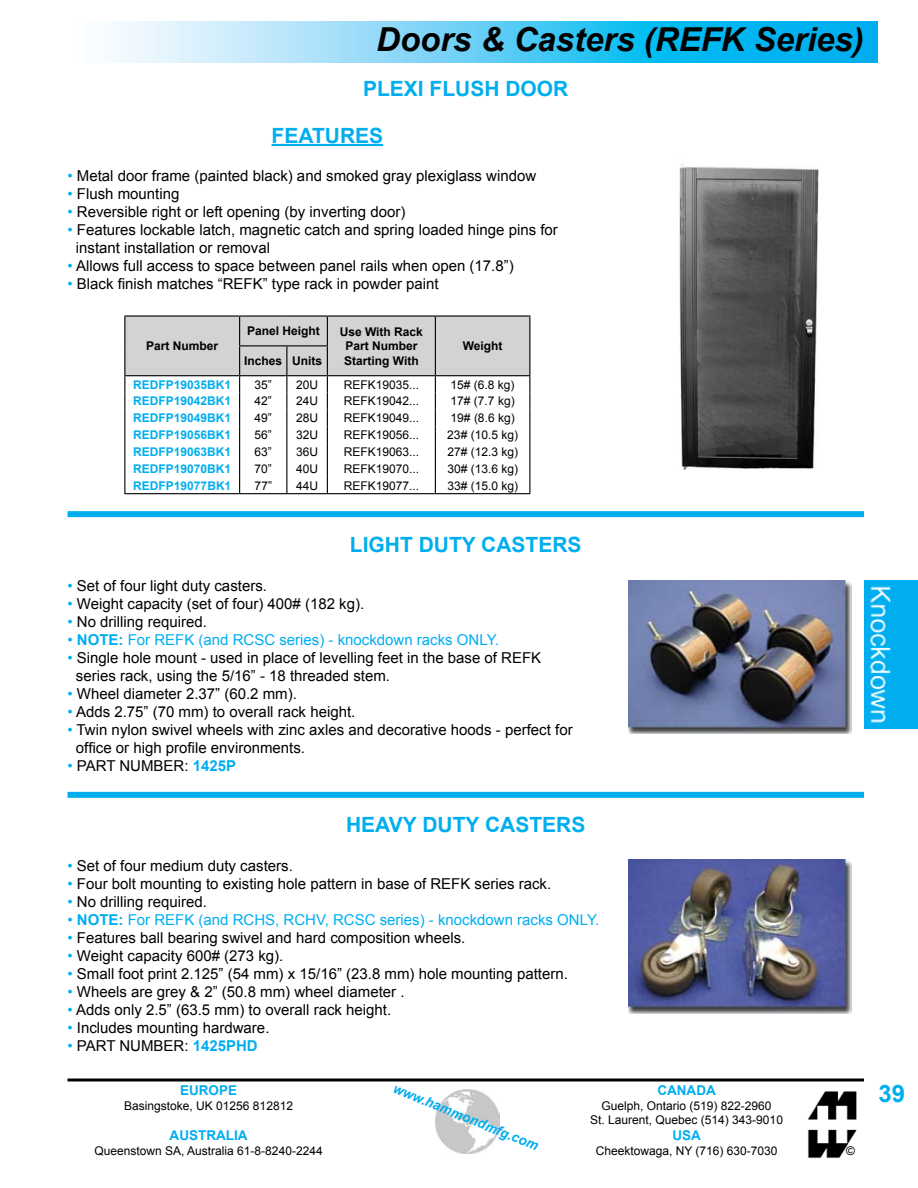
<style>
.page{position:relative;width:918px;height:1188px;background:#fff}
.page>*{position:absolute;margin:0;border:0;box-sizing:border-box;transform-origin:0 0}
.t1{font:italic 700 33px "Arial";color:#000}
.t2{font:700 24px "Arial";color:#00aeef}
.t3{font:700 21px "Arial";color:#00aeef}
.t4{font:15px/18px "Arial";color:#000}
.t5{font:15px "Arial";color:#00aeef}
.t6{font:700 13.5px "Arial";color:#00aeef}
.t7{font:italic 700 13.5px "Arial";color:#00aeef}
.t8{font:12px/14.4px "Arial";color:#000;text-align:center}
.t9{font:700 12px "Arial";color:#00aeef}
.t10{font:700 12px/14.4px "Arial";color:#000;text-align:center}
.s1{color:#00aeef}
.s2{font-weight:700}
.s3{font-weight:700;color:#00aeef}
</style>
<div class="page">
<svg style="left:68px;top:1078px;width:796px;height:4px;background:#3f3f3f"></svg>
<img style="left:114px;top:22px;width:764px;height:40px">
<img style="left:808px;top:1091px;width:49px;height:68px">
<img style="left:436px;top:1090px;width:64px;height:64px">
<hr style="left:272px;top:144px;width:111px;height:2px;background:#00aeef">
<img style="left:864px;top:580px;width:54px;height:149px">
<img style="left:679px;top:164px;width:140px;height:307px">
<div style="left:68px;top:511px;width:796px;height:6px;background:#00aeef"></div>
<div style="left:68px;top:792px;width:796px;height:6px;background:#00aeef"></div>
<hr style="left:124px;top:315px;width:116px;height:2px;background:#000">
<hr style="left:240px;top:315px;width:47px;height:2px;background:#000">
<hr style="left:287px;top:315px;width:40px;height:2px;background:#000">
<hr style="left:327px;top:315px;width:108px;height:2px;background:#000">
<hr style="left:435px;top:315px;width:95px;height:2px;background:#000">
<hr style="left:124px;top:493px;width:116px;height:1px;background:#000">
<hr style="left:240px;top:493px;width:47px;height:1px;background:#000">
<hr style="left:287px;top:493px;width:40px;height:1px;background:#000">
<hr style="left:435px;top:493px;width:95px;height:1px;background:#000">
<hr style="left:327px;top:493px;width:108px;height:1px;background:#000">
<svg style="left:124px;top:316px;width:406px;height:177px"></svg>
<img style="left:629px;top:860px;width:222px;height:153px">
<img style="left:629px;top:580px;width:222px;height:154px">
<h1 class="t1" style="left:376px;top:18px;width:489px">Doors &amp; Casters (REFK Series)</h1>
<h3 class="t3" style="left:363px;top:75px;width:207px">PLEXI FLUSH DOOR</h3>
<h3 class="t3" style="left:272px;top:122px;width:113px">FEATURES</h3>
<p class="t4" style="left:68px;top:167px;width:470px"><span class="s1">•</span> Metal door frame (painted black) and smoked gray plexiglass window</p>
<p class="t4" style="left:68px;top:185px;width:113px"><span class="s1">•</span> Flush mounting</p>
<p class="t4" style="left:68px;top:203px;width:339px"><span class="s1">•</span> Reversible right or left opening (by inverting door)</p>
<p class="t4" style="left:76px;top:221px;width:484px;text-indent:-8px"><span class="s1">•</span> Features lockable latch, magnetic catch and spring loaded hinge pins for instant installation or removal</p>
<p class="t4" style="left:68px;top:257px;width:448px"><span class="s1">•</span> Allows full access to space between panel rails when open (17.8”)</p>
<p class="t4" style="left:68px;top:275px;width:373px"><span class="s1">•</span> Black finish matches “REFK” type rack in powder paint</p>
<p class="t10" style="left:146px;top:339px;width:74px">Part Number</p>
<p class="t10" style="left:247px;top:324px;width:74px">Panel Height</p>
<p class="t10" style="left:340px;top:325px;width:85px">Use With Rack<br>Part Number<br>Starting With</p>
<p class="t10" style="left:244px;top:354px;width:79px">Inches Units</p>
<p class="t10" style="left:463px;top:339px;width:41px">Weight</p>
<p class="t9" style="left:133px;top:376px;width:100px">REDFP19035BK1</p>
<p class="t8" style="left:255px;top:377px;width:19px">35”</p>
<p class="t8" style="left:296px;top:377px;width:24px">20U</p>
<p class="t8" style="left:344px;top:377px;width:77px">REFK19035...</p>
<p class="t8" style="left:451px;top:377px;width:66px">15# (6.8 kg)</p>
<p class="t9" style="left:133px;top:393px;width:100px">REDFP19042BK1</p>
<p class="t8" style="left:255px;top:394px;width:19px">42”</p>
<p class="t8" style="left:296px;top:394px;width:24px">24U</p>
<p class="t8" style="left:344px;top:394px;width:77px">REFK19042...</p>
<p class="t8" style="left:451px;top:394px;width:66px">17# (7.7 kg)</p>
<p class="t9" style="left:133px;top:410px;width:100px">REDFP19049BK1</p>
<p class="t8" style="left:255px;top:411px;width:19px">49”</p>
<p class="t8" style="left:296px;top:411px;width:24px">28U</p>
<p class="t8" style="left:344px;top:411px;width:77px">REFK19049...</p>
<p class="t8" style="left:451px;top:411px;width:66px">19# (8.6 kg)</p>
<p class="t9" style="left:133px;top:427px;width:100px">REDFP19056BK1</p>
<p class="t8" style="left:255px;top:428px;width:19px">56”</p>
<p class="t8" style="left:296px;top:428px;width:24px">32U</p>
<p class="t8" style="left:344px;top:428px;width:77px">REFK19056...</p>
<p class="t8" style="left:447px;top:428px;width:72px">23# (10.5 kg)</p>
<p class="t9" style="left:133px;top:444px;width:100px">REDFP19063BK1</p>
<p class="t8" style="left:255px;top:445px;width:19px">63”</p>
<p class="t8" style="left:296px;top:445px;width:24px">36U</p>
<p class="t8" style="left:344px;top:445px;width:77px">REFK19063...</p>
<p class="t8" style="left:447px;top:445px;width:72px">27# (12.3 kg)</p>
<p class="t9" style="left:133px;top:461px;width:100px">REDFP19070BK1</p>
<p class="t8" style="left:255px;top:462px;width:19px">70”</p>
<p class="t8" style="left:296px;top:462px;width:24px">40U</p>
<p class="t8" style="left:344px;top:462px;width:77px">REFK19070...</p>
<p class="t8" style="left:447px;top:462px;width:72px">30# (13.6 kg)</p>
<p class="t9" style="left:133px;top:478px;width:100px">REDFP19077BK1</p>
<p class="t8" style="left:255px;top:478px;width:19px">77”</p>
<p class="t8" style="left:296px;top:478px;width:24px">44U</p>
<p class="t8" style="left:344px;top:478px;width:77px">REFK19077...</p>
<p class="t8" style="left:447px;top:478px;width:72px">33# (15.0 kg)</p>
<h3 class="t3" style="left:350px;top:531px;width:233px">LIGHT DUTY CASTERS</h3>
<p class="t4" style="left:68px;top:577px;width:201px"><span class="s1">•</span> Set of four light duty casters.</p>
<p class="t4" style="left:68px;top:595px;width:298px"><span class="s1">•</span> Weight capacity (set of four) 400# (182 kg).</p>
<p class="t4" style="left:68px;top:613px;width:141px"><span class="s1">•</span> No drilling required.</p>
<p class="t5" style="left:68px;top:630px;width:433px">• <span class="s2">NOTE:</span> For REFK (and RCSC series) - knockdown racks ONLY.</p>
<p class="t4" style="left:76px;top:649px;width:467px;text-indent:-8px"><span class="s1">•</span> Single hole mount - used in place of levelling feet in the base of REFK series rack, using the 5/16” - 18 threaded stem.</p>
<p class="t4" style="left:68px;top:685px;width:231px"><span class="s1">•</span> Wheel diameter 2.37” (60.2 mm).</p>
<p class="t4" style="left:68px;top:703px;width:289px"><span class="s1">•</span> Adds 2.75” (70 mm) to overall rack height.</p>
<p class="t4" style="left:76px;top:721px;width:498px;text-indent:-8px"><span class="s1">•</span> Twin nylon swivel wheels with zinc axles and decorative hoods - perfect for office or high profile environments.</p>
<p class="t4" style="left:68px;top:757px;width:170px"><span class="s1">•</span> PART NUMBER: <span class="s3">1425P</span></p>
<h3 class="t3" style="left:346px;top:811px;width:241px">HEAVY DUTY CASTERS</h3>
<p class="t4" style="left:68px;top:856px;width:227px"><span class="s1">•</span> Set of four medium duty casters.</p>
<p class="t4" style="left:68px;top:874px;width:485px"><span class="s1">•</span> Four bolt mounting to existing hole pattern in base of REFK series rack.</p>
<p class="t4" style="left:68px;top:892px;width:141px"><span class="s1">•</span> No drilling required.</p>
<p class="t5" style="left:68px;top:910px;width:533px">• <span class="s2">NOTE:</span> For REFK (and RCHS, RCHV, RCSC series) - knockdown racks ONLY.</p>
<p class="t4" style="left:68px;top:928px;width:399px"><span class="s1">•</span> Features ball bearing swivel and hard composition wheels.</p>
<p class="t4" style="left:68px;top:946px;width:217px"><span class="s1">•</span> Weight capacity 600# (273 kg).</p>
<p class="t4" style="left:68px;top:964px;width:502px"><span class="s1">•</span> Small foot print 2.125” (54 mm) x 15/16” (23.8 mm) hole mounting pattern.</p>
<p class="t4" style="left:68px;top:982px;width:339px"><span class="s1">•</span> Wheels are grey &amp; 2” (50.8 mm) wheel diameter .</p>
<p class="t4" style="left:68px;top:1000px;width:325px"><span class="s1">•</span> Adds only 2.5” (63.5 mm) to overall rack height.</p>
<p class="t4" style="left:68px;top:1018px;width:204px"><span class="s1">•</span> Includes mounting hardware.</p>
<p class="t4" style="left:68px;top:1036px;width:192px"><span class="s1">•</span> PART NUMBER: <span class="s3">1425PHD</span></p>
<p class="t6" style="left:180px;top:1082px;width:59px">EUROPE</p>
<h2 class="t2" style="left:879px;top:1078px;width:28px">39</h2>
<p class="t8" style="left:124px;top:1098px;width:170px">Basingstoke, UK 01256 812812</p>
<p class="t6" style="left:170px;top:1127px;width:79px">AUSTRALIA</p>
<p class="t8" style="left:95px;top:1143px;width:230px">Queenstown SA, Australia 61-8-8240-2244</p>
<p class="t6" style="left:657px;top:1082px;width:60px">CANADA</p>
<p class="t8" style="left:590px;top:1098px;width:194px">Guelph, Ontario (519) 822-2960<br>St. Laurent, Quebec (514) 343-9010</p>
<p class="t6" style="left:672px;top:1127px;width:30px">USA</p>
<p class="t8" style="left:596px;top:1143px;width:183px">Cheektowaga, NY (716) 630-7030</p>
<p class="t8" style="left:846px;top:1144px;width:10px">©</p>
<p class="t7" style="left:397px;top:1080px;width:157px;rotate:22deg">www.hammondmfg.com</p>
</div>
